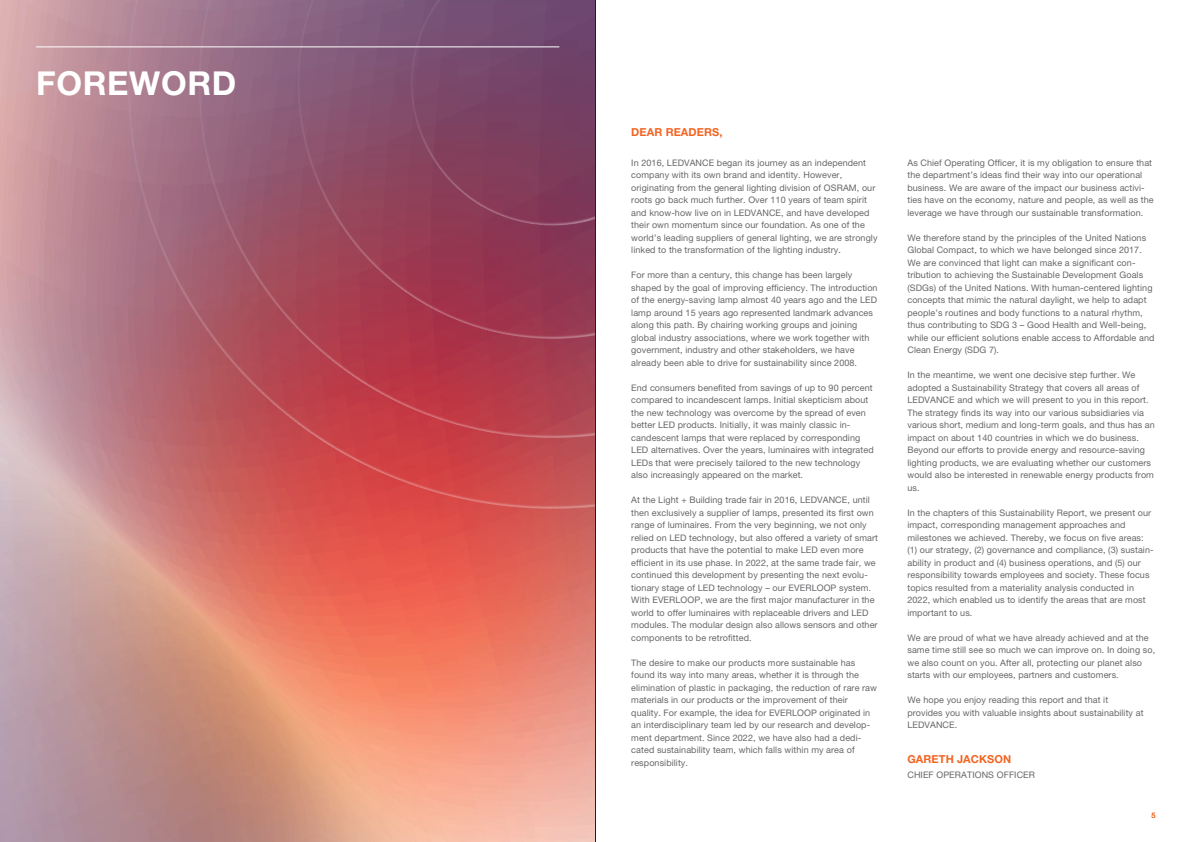
<style>
.page{position:relative;width:1191px;height:842px;background:#fff}
.page>*{position:absolute;margin:0;border:0;box-sizing:border-box;transform-origin:0 0}
.t1{font:700 33px "Helvetica Neue LT Pro";letter-spacing:.02em;color:#fff}
.t2{font:700 11px "Helvetica Neue LT Pro";letter-spacing:.01em;color:#f36421}
.Fließtext_9_pt{font:9px/12.5px "Helvetica Neue LT Pro";letter-spacing:.01em;color:#67676a}
.t3{font:7.5px "Helvetica Neue LT Pro";color:#f36421}
</style>
<div class="page">
<svg style="left:0;top:0;width:595px;height:842px;background:#d48e85"></svg>
<svg style="left:126px;top:0;width:469px;height:509px;background:#bb616a"></svg>
<svg style="left:197px;top:0;width:398px;height:438px;background:#a94f60"></svg>
<svg style="left:296px;top:0;width:299px;height:339px;background:#93445e"></svg>
<svg style="left:410px;top:0;width:185px;height:226px;background:#7b4364"></svg>
<hr style="left:36px;top:46px;width:523px;height:1px;background:#fff">
<hr style="left:595px;top:0;width:1px;height:842px;background:#231f20">
<p class="t1" style="left:36px;top:63px;width:202px">FOREWORD</p>
<p class="t2" style="left:631px;top:125px;width:93px">DEAR READERS,</p>
<p class="Fließtext_9_pt" style="left:631px;top:156px;width:248px">In 2016, LEDVANCE began its journey as an independent company with its own brand and identity. However, originating from the general lighting division of OSRAM, our roots go back much further. Over 110 years of team spirit and know-how live on in LEDVANCE, and have developed their own momentum since our foundation. As one of the world’s leading suppliers of general lighting, we are strongly linked to the transformation of the lighting industry.</p>
<p class="Fließtext_9_pt" style="left:631px;top:269px;width:248px">For more than a century, this change has been largely shaped by the goal of improving efficiency. The introduction of the energy-saving lamp almost 40 years ago and the LED lamp around 15 years ago represented landmark advances along this path. By chairing working groups and joining global industry associations, where we work together with government, industry and other stakeholders, we have already been able to drive for sustainability since 2008.</p>
<p class="Fließtext_9_pt" style="left:631px;top:381px;width:243px">End consumers benefited from savings of up to 90 percent compared to incandescent lamps. Initial skepticism about the new technology was overcome by the spread of even better LED products. Initially, it was mainly classic in-</p>
<p class="Fließtext_9_pt" style="left:631px;top:431px;width:244px">candescent lamps that were replaced by corresponding LED alternatives. Over the years, luminaires with integrated LEDs that were precisely tailored to the new technology also increasingly appeared on the market.</p>
<p class="Fließtext_9_pt" style="left:631px;top:494px;width:248px">At the Light + Building trade fair in 2016, LEDVANCE, until then exclusively a supplier of lamps, presented its first own range of luminaires. From the very beginning, we not only relied on LED technology, but also offered a variety of smart products that have the potential to make LED even more efficient in its use phase. In 2022, at the same trade fair, we continued this development by presenting the next evolu&shy;tionary stage of LED technology – our EVERLOOP system.<br>With EVERLOOP, we are the first major manufacturer in the world to offer luminaires with replaceable drivers and LED modules. The modular design also allows sensors and other components to be retrofitted.</p>
<p class="Fließtext_9_pt" style="left:631px;top:656px;width:247px">The desire to make our products more sustainable has found its way into many areas, whether it is through the elimination of plastic in packaging, the reduction of rare raw materials in our products or the improvement of their quality. For example, the idea for EVERLOOP originated in an interdisciplinary team led by our research and develop&shy;ment department. Since 2022, we have also had a dedi&shy;cated sustainability team, which falls within my area of responsibility.</p>
<p class="Fließtext_9_pt" style="left:907px;top:156px;width:248px">As Chief Operating Officer, it is my obligation to ensure that the department’s ideas find their way into our operational business. We are aware of the impact our business activi&shy;ties have on the economy, nature and people, as well as the leverage we have through our sustainable transformation.</p>
<p class="Fließtext_9_pt" style="left:907px;top:231px;width:240px">We therefore stand by the principles of the United Nations<br>Global Compact, to which we have belonged since 2017.<br>We are convinced that light can make a significant con-</p>
<p class="Fließtext_9_pt" style="left:907px;top:269px;width:248px">tribution to achieving the Sustainable Development Goals (SDGs) of the United Nations. With human-centered lighting concepts that mimic the natural daylight, we help to adapt people’s routines and body functions to a natural rhythm, thus contributing to SDG 3 – Good Health and Well-being, while our efficient solutions enable access to Affordable and Clean Energy (SDG 7).</p>
<p class="Fließtext_9_pt" style="left:907px;top:369px;width:249px">In the meantime, we went one decisive step further. We adopted a Sustainability Strategy that covers all areas of LEDVANCE and which we will present to you in this report.<br>The strategy finds its way into our various subsidiaries via various short, medium and long-term goals, and thus has an impact on about 140 countries in which we do business.<br>Beyond our efforts to provide energy and resource-saving lighting products, we are evaluating whether our customers would also be interested in renewable energy products from us.</p>
<p class="Fließtext_9_pt" style="left:907px;top:506px;width:248px">In the chapters of this Sustainability Report, we present our impact, corresponding management approaches and milestones we achieved. Thereby, we focus on five areas: (1) our strategy, (2) governance and compliance, (3) sustain&shy;ability in product and (4) business operations, and (5) our responsibility towards employees and society. These focus topics resulted from a materiality analysis conducted in 2022, which enabled us to identify the areas that are most important to us.</p>
<p class="Fließtext_9_pt" style="left:907px;top:631px;width:249px">We are proud of what we have already achieved and at the same time still see so much we can improve on. In doing so, we also count on you. After all, protecting our planet also starts with our employees, partners and customers.</p>
<p class="Fließtext_9_pt" style="left:907px;top:694px;width:238px">We hope you enjoy reading this report and that it provides you with valuable insights about sustainability at<br>LEDVANCE.</p>
<p class="t2" style="left:907px;top:753px;width:105px">GARETH JACKSON</p>
<p class="Fließtext_9_pt" style="left:907px;top:769px;width:129px">CHIEF OPERATIONS OFFICER</p>
<p class="t3" style="left:1151px;top:811px;width:6px">5</p>
</div>
